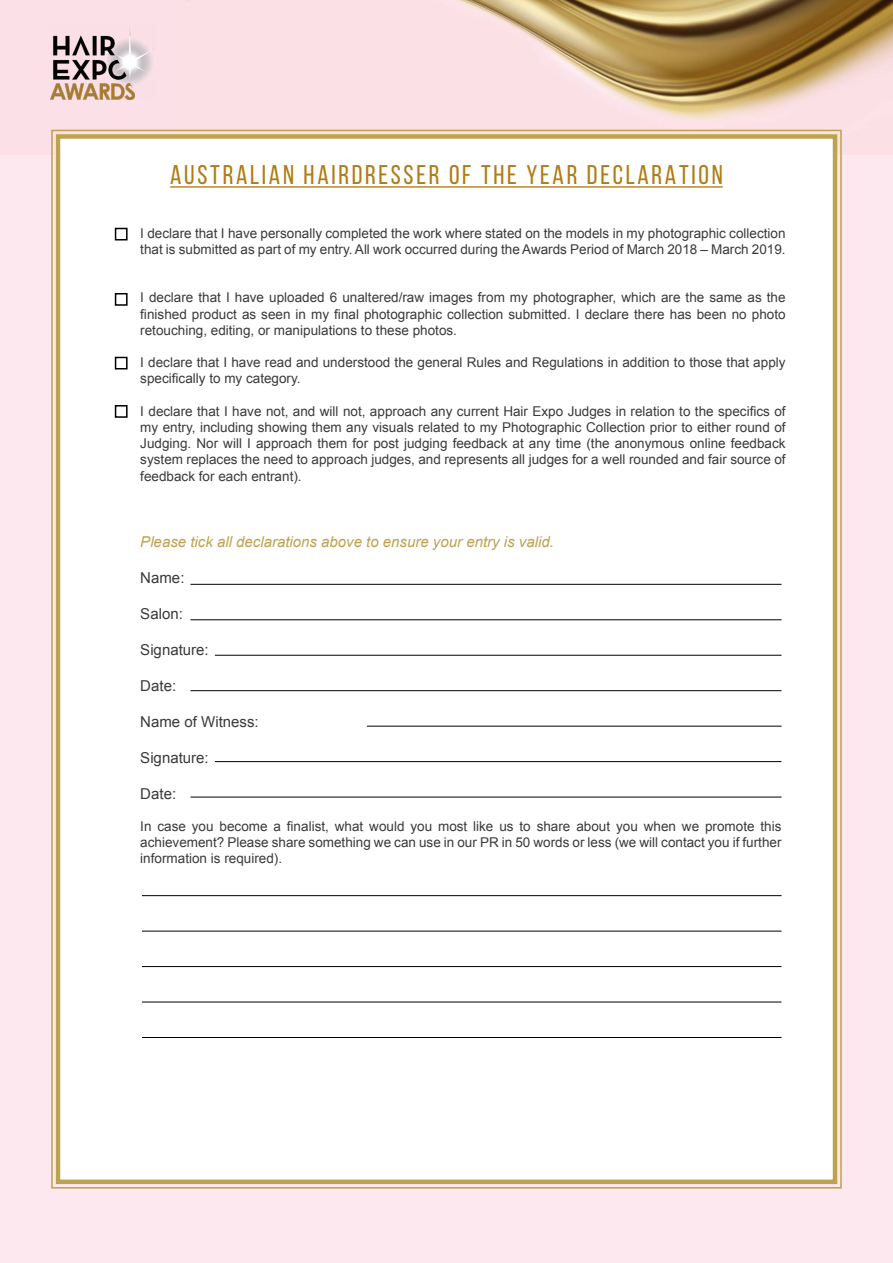
<style>
.page{position:relative;width:893px;height:1263px;background:#fff}
.page>*{position:absolute;margin:0;border:0;box-sizing:border-box;transform-origin:0 0}
.t1{font:27px "Bebas Neue";letter-spacing:.1em;color:#b07c14}
.t2{font:italic 15px "Arial";color:#bda24f}
.t3{font:15px "Arial";color:#3a3a39}
.t4{font:13.5px/16.2px "Arial";color:#3a3a39;text-align:justify}
</style>
<div class="page">
<div style="left:0;top:4px;width:892px;height:1259px;background:#fde8ef"></div>
<div style="left:0;top:0;width:893px;height:154px;background:#fbe0e7"></div>
<img style="left:185px;top:0;width:708px;height:120px">
<img style="left:51px;top:27px;width:103px;height:73px">
<div style="left:51px;top:129px;width:791px;height:1060px;background:#fff"></div>
<div style="left:56px;top:134px;width:781px;height:1050px;border:4px solid #bda24f"></div>
<hr style="left:170px;top:186px;width:553px;height:2px;background:#b07c14">
<div style="left:115px;top:228px;width:13px;height:12px;border:2px solid #000"></div>
<div style="left:115px;top:293px;width:13px;height:13px;border:2px solid #000"></div>
<div style="left:115px;top:357px;width:13px;height:12px;border:2px solid #000"></div>
<div style="left:115px;top:405px;width:13px;height:13px;border:2px solid #000"></div>
<hr style="left:190px;top:584px;width:591px;height:1px;background:#000">
<hr style="left:190px;top:619px;width:591px;height:1px;background:#000">
<hr style="left:190px;top:690px;width:591px;height:1px;background:#000">
<hr style="left:367px;top:726px;width:414px;height:1px;background:#000">
<hr style="left:215px;top:761px;width:566px;height:1px;background:#000">
<hr style="left:142px;top:895px;width:639px;height:1px;background:#000">
<hr style="left:190px;top:797px;width:591px;height:1px;background:#000">
<hr style="left:142px;top:931px;width:639px;height:1px;background:#000">
<hr style="left:142px;top:966px;width:639px;height:1px;background:#000">
<hr style="left:142px;top:1002px;width:639px;height:1px;background:#000">
<hr style="left:142px;top:1037px;width:639px;height:1px;background:#000">
<hr style="left:215px;top:655px;width:566px;height:1px;background:#000">
<h1 class="t1" style="left:170px;top:160px;width:554px">AUSTRALIAN HAIRDRESSER OF THE YEAR DECLARATION</h1>
<p class="t4" style="left:140px;top:225px;width:647px">I declare that I have personally completed the work where stated on the models in my photographic collection that is submitted as part of my entry. All work occurred during the Awards Period of March 2018 – March 2019.</p>
<p class="t4" style="left:140px;top:290px;width:647px">I declare that I have uploaded 6 unaltered/raw images from my photographer, which are the same as the finished product as seen in my final photographic collection submitted. I declare there has been no photo retouching, editing, or manipulations to these photos.</p>
<p class="t4" style="left:140px;top:354px;width:647px">I declare that I have read and understood the general Rules and Regulations in addition to those that apply specifically to my category.</p>
<p class="t4" style="left:140px;top:403px;width:647px">I declare that I have not, and will not, approach any current Hair Expo Judges in relation to the specifics of my entry, including showing them any visuals related to my Photographic Collection prior to either round of Judging. Nor will I approach them for post judging feedback at any time (the anonymous online feedback system replaces the need to approach judges, and represents all judges for a well rounded and fair source of feedback for each entrant).</p>
<p class="t2" style="left:140px;top:531px;width:415px">Please tick all declarations above to ensure your entry is valid.</p>
<p class="t3" style="left:140px;top:567px;width:46px">Name:</p>
<p class="t3" style="left:140px;top:603px;width:44px">Salon:</p>
<p class="t3" style="left:140px;top:639px;width:70px">Signature:</p>
<p class="t3" style="left:140px;top:675px;width:37px">Date:</p>
<p class="t3" style="left:140px;top:711px;width:120px">Name of Witness:</p>
<p class="t3" style="left:140px;top:747px;width:70px">Signature:</p>
<p class="t3" style="left:140px;top:783px;width:37px">Date:</p>
<p class="t4" style="left:140px;top:818px;width:643px">In case you become a finalist, what would you most like us to share about you when we promote this achievement? Please share something we can use in our PR in 50 words or less (we will contact you if further information is required).</p>
</div>
